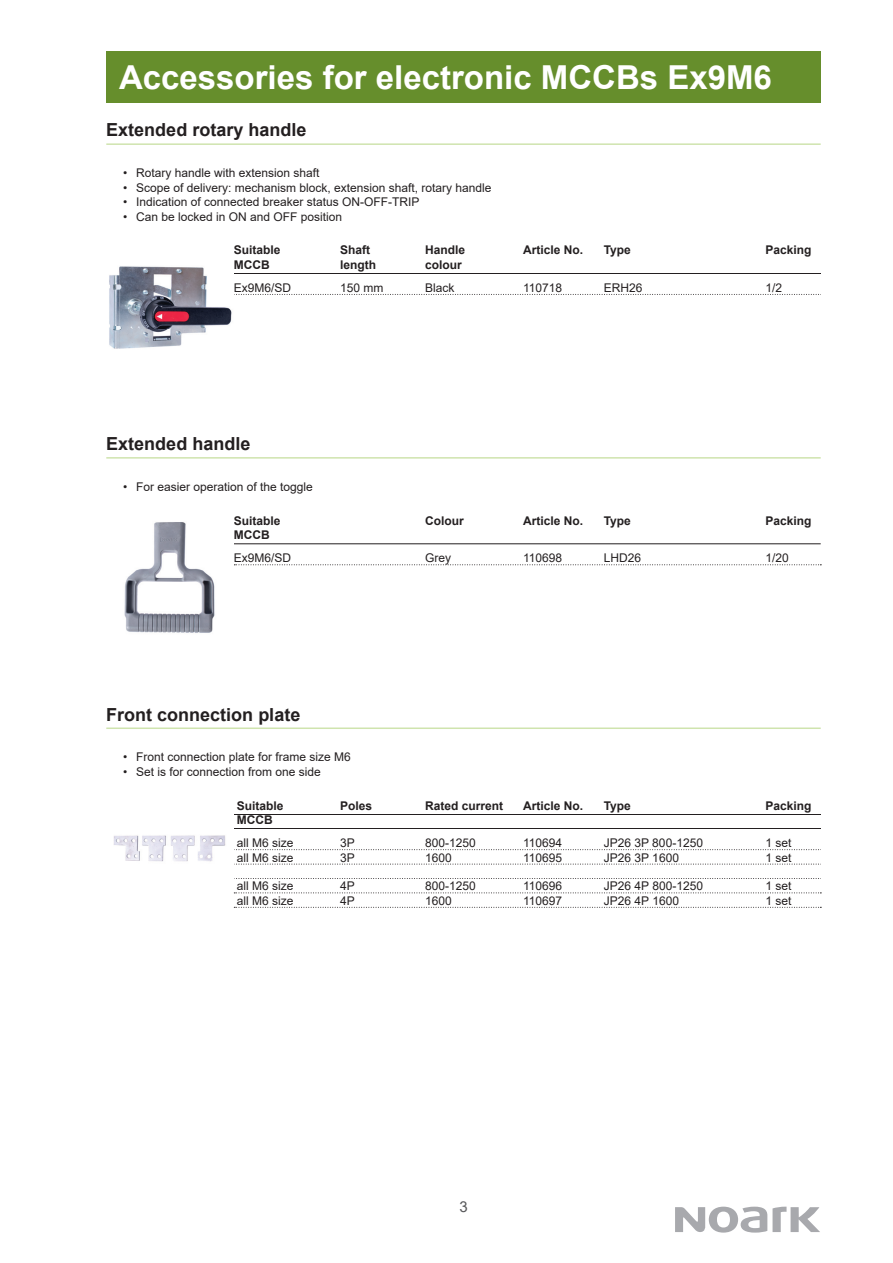
<style>
.page{position:relative;width:893px;height:1263px;background:#fff}
.page>*{position:absolute;margin:0;border:0;box-sizing:border-box;transform-origin:0 0}
.t1{font:700 33px "Arial";color:#fff}
.t2{font:700 18px "Arial";color:#231f20}
.t3{font:15px "Arial";color:#57585a}
.t4{font:12px "Arial";color:#231f20}
.t5{font:700 12px "Arial";color:#231f20}
</style>
<div class="page">
<div style="left:106px;top:51px;width:715px;height:51px;background:#668e2c"></div>
<svg style="left:675px;top:1206px;width:145px;height:26px"></svg>
<hr style="left:106px;top:143px;width:715px;height:2px;background:#cfe4ae">
<svg style="left:234px;top:294px;width:587px;height:1px"></svg>
<hr style="left:234px;top:273px;width:587px;height:1px;background:#231f20">
<img style="left:109px;top:266px;width:123px;height:83px">
<hr style="left:106px;top:457px;width:715px;height:2px;background:#cfe4ae">
<svg style="left:234px;top:564px;width:587px;height:1px"></svg>
<hr style="left:234px;top:543px;width:587px;height:1px;background:#231f20">
<img style="left:124px;top:522px;width:91px;height:111px">
<hr style="left:106px;top:727px;width:715px;height:2px;background:#cfe4ae">
<svg style="left:234px;top:849px;width:587px;height:1px"></svg>
<svg style="left:234px;top:864px;width:587px;height:1px"></svg>
<svg style="left:234px;top:878px;width:587px;height:1px"></svg>
<svg style="left:234px;top:892px;width:587px;height:1px"></svg>
<svg style="left:234px;top:907px;width:587px;height:1px"></svg>
<hr style="left:234px;top:814px;width:587px;height:1px;background:#231f20">
<hr style="left:234px;top:828px;width:587px;height:1px;background:#231f20">
<img style="left:113px;top:835px;width:113px;height:27px">
<h1 class="t1" style="left:119px;top:54px;width:654px">Accessories for electronic MCCBs Ex9M6</h1>
<h2 class="t2" style="left:106px;top:117px;width:202px">Extended rotary handle</h2>
<p class="t4" style="left:123px;top:165px;width:198px">• Rotary handle with extension shaft</p>
<p class="t4" style="left:123px;top:179px;width:370px">• Scope of delivery: mechanism block, extension shaft, rotary handle</p>
<p class="t4" style="left:123px;top:194px;width:298px">• Indication of connected breaker status ON-OFF-TRIP</p>
<p class="t4" style="left:123px;top:208px;width:220px">• Can be locked in ON and OFF position</p>
<p class="t5" style="left:234px;top:242px;width:48px">Suitable</p>
<p class="t5" style="left:340px;top:242px;width:31px">Shaft</p>
<p class="t5" style="left:425px;top:242px;width:42px">Handle</p>
<p class="t5" style="left:523px;top:242px;width:62px">Article No.</p>
<p class="t5" style="left:604px;top:242px;width:29px">Type</p>
<p class="t5" style="left:765px;top:242px;width:48px">Packing</p>
<p class="t5" style="left:234px;top:256px;width:37px">MCCB</p>
<p class="t5" style="left:340px;top:256px;width:37px">length</p>
<p class="t5" style="left:425px;top:256px;width:38px">colour</p>
<p class="t4" style="left:234px;top:279px;width:59px">Ex9M6/SD</p>
<p class="t4" style="left:340px;top:279px;width:45px">150 mm</p>
<p class="t4" style="left:425px;top:279px;width:31px">Black</p>
<p class="t4" style="left:523px;top:279px;width:41px">110718</p>
<p class="t4" style="left:604px;top:279px;width:40px">ERH26</p>
<p class="t4" style="left:765px;top:279px;width:18px">1/2</p>
<h2 class="t2" style="left:106px;top:431px;width:146px">Extended handle</h2>
<p class="t4" style="left:123px;top:479px;width:191px">• For easier operation of the toggle</p>
<p class="t5" style="left:234px;top:512px;width:48px">Suitable</p>
<p class="t5" style="left:425px;top:512px;width:40px">Colour</p>
<p class="t5" style="left:523px;top:512px;width:62px">Article No.</p>
<p class="t5" style="left:604px;top:512px;width:29px">Type</p>
<p class="t5" style="left:765px;top:512px;width:48px">Packing</p>
<p class="t5" style="left:234px;top:526px;width:37px">MCCB</p>
<p class="t4" style="left:234px;top:550px;width:59px">Ex9M6/SD</p>
<p class="t4" style="left:425px;top:550px;width:28px">Grey</p>
<p class="t4" style="left:523px;top:550px;width:41px">110698</p>
<p class="t4" style="left:604px;top:550px;width:39px">LHD26</p>
<p class="t4" style="left:765px;top:550px;width:25px">1/20</p>
<h2 class="t2" style="left:106px;top:701px;width:196px">Front connection plate</h2>
<p class="t4" style="left:123px;top:749px;width:229px">• Front connection plate for frame size M6</p>
<p class="t4" style="left:123px;top:763px;width:199px">• Set is for connection from one side</p>
<p class="t5" style="left:237px;top:797px;width:48px">Suitable</p>
<p class="t5" style="left:340px;top:797px;width:34px">Poles</p>
<p class="t5" style="left:425px;top:797px;width:80px">Rated current</p>
<p class="t5" style="left:523px;top:797px;width:62px">Article No.</p>
<p class="t5" style="left:604px;top:797px;width:29px">Type</p>
<p class="t5" style="left:765px;top:797px;width:48px">Packing</p>
<p class="t5" style="left:237px;top:811px;width:37px">MCCB</p>
<p class="t4" style="left:237px;top:835px;width:58px">all M6 size</p>
<p class="t4" style="left:340px;top:835px;width:16px">3P</p>
<p class="t4" style="left:425px;top:835px;width:52px">800-1250</p>
<p class="t4" style="left:523px;top:835px;width:41px">110694</p>
<p class="t4" style="left:604px;top:835px;width:101px">JP26 3P 800-1250</p>
<p class="t4" style="left:765px;top:835px;width:28px">1 set</p>
<p class="t4" style="left:237px;top:849px;width:58px">all M6 size</p>
<p class="t4" style="left:340px;top:849px;width:16px">3P</p>
<p class="t4" style="left:425px;top:849px;width:28px">1600</p>
<p class="t4" style="left:523px;top:849px;width:41px">110695</p>
<p class="t4" style="left:604px;top:849px;width:77px">JP26 3P 1600</p>
<p class="t4" style="left:765px;top:849px;width:28px">1 set</p>
<p class="t4" style="left:237px;top:878px;width:58px">all M6 size</p>
<p class="t4" style="left:340px;top:878px;width:16px">4P</p>
<p class="t4" style="left:425px;top:878px;width:52px">800-1250</p>
<p class="t4" style="left:523px;top:878px;width:41px">110696</p>
<p class="t4" style="left:604px;top:878px;width:101px">JP26 4P 800-1250</p>
<p class="t4" style="left:765px;top:878px;width:28px">1 set</p>
<p class="t4" style="left:237px;top:892px;width:58px">all M6 size</p>
<p class="t4" style="left:340px;top:892px;width:16px">4P</p>
<p class="t4" style="left:425px;top:892px;width:28px">1600</p>
<p class="t4" style="left:523px;top:892px;width:41px">110697</p>
<p class="t4" style="left:604px;top:892px;width:77px">JP26 4P 1600</p>
<p class="t4" style="left:765px;top:892px;width:28px">1 set</p>
<p class="t3" style="left:459px;top:1197px;width:10px">3</p>
</div>
